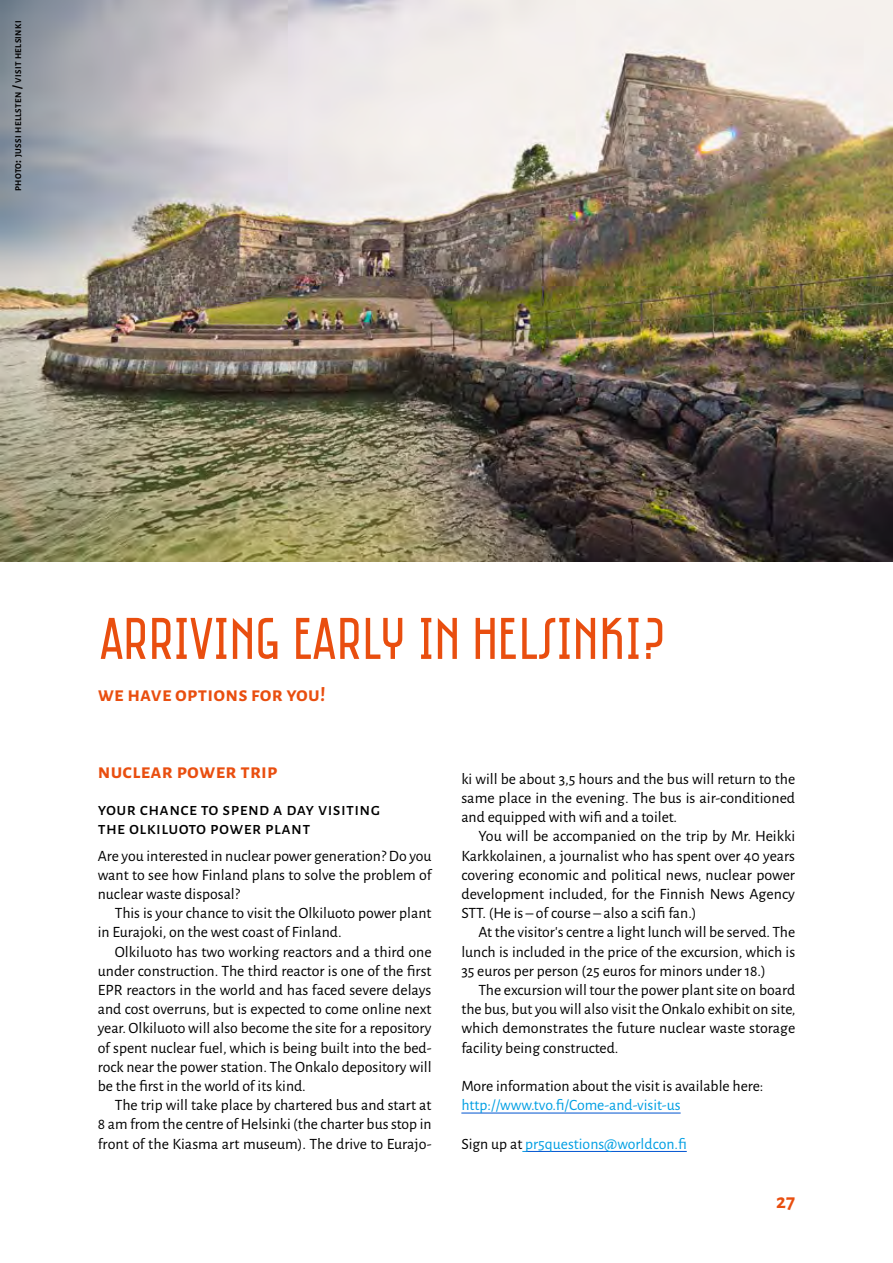
<style>
.page{position:relative;width:893px;height:1263px;background:#fff}
.page>*{position:absolute;margin:0;border:0;box-sizing:border-box;transform-origin:0 0}
.t1{font:60px "Saniretro";letter-spacing:.01em;color:#e94e0f}
.t2{font:700 21px "Alegreya Sans SC";letter-spacing:.01em;color:#e94e0f}
.t3{font:500 18px/19.2px "Alegreya Sans SC";letter-spacing:.02em;color:#000}
.t4{font:15.75px/19.2px "Alegreya Sans";color:#000;text-align:justify}
.t5{font:15.75px "Alegreya Sans";color:#009fe3}
.t6{font:700 8.85px "Alegreya Sans";letter-spacing:.045em;color:#000}
.s1{font-size:12.75px}
.s2{color:#000}
</style>
<div class="page">
<hr style="left:461px;top:1113px;width:220px;height:1px;background:#0054d1">
<hr style="left:525px;top:1151px;width:162px;height:1px;background:#0054d1">
<img style="left:0;top:0;width:893px;height:561px">
<p class="t6" style="left:12px;top:191px;width:172px;rotate:-90deg">photo<span class="s1">:</span> jussi hellsten <span class="s1">/</span> visit helsinki</p>
<h1 class="t1" style="left:98px;top:603px;width:569px">ARRIVING EARLY IN HELSINKI?</h1>
<h2 class="t2" style="left:98px;top:679px;width:229px">we have options for you!</h2>
<h2 class="t2" style="left:98px;top:755px;width:181px">nuclear power trip</h2>
<p class="t3" style="left:98px;top:798px;width:284px">your chance to spend a day visiting the olkiluoto power plant</p>
<p class="t4" style="left:98px;top:845px;width:336px">Are you interested in nuclear power generation? Do you want to see how Finland plans to solve the problem of nuclear waste disposal?</p>
<p class="t4" style="left:98px;top:903px;width:335px;text-indent:17px">This is your chance to visit the Olkiluoto power plant in Eurajoki, on the west coast of Finland.</p>
<p class="t4" style="left:98px;top:941px;width:335px;text-indent:17px">Olkiluoto has two working reactors and a third one under construction. The third reactor is one of the first EPR reactors in the world and has faced severe delays and cost overruns, but is expected to come online next year. Olkiluoto will also become the site for a repository of spent nuclear fuel, which is being built into the bed&shy;rock near the power station. The Onkalo depository will be the first in the world of its kind.</p>
<p class="t4" style="left:98px;top:1095px;width:335px;text-indent:17px">The trip will take place by chartered bus and start at 8 am from the centre of Helsinki (the charter bus stop in front of the Kiasma art museum). The drive to Eurajo-</p>
<p class="t4" style="left:461px;top:768px;width:335px">ki will be about 3,5 hours and the bus will return to the same place in the evening. The bus is air-conditioned and equipped with wifi and a toilet.</p>
<p class="t4" style="left:461px;top:826px;width:335px;text-indent:17px">You will be accompanied on the trip by Mr. Heikki Karkkolainen, a journalist who has spent over 40 years covering economic and political news, nuclear power development included, for the Finnish News Agency STT. (He is – of course – also a scifi fan.)</p>
<p class="t4" style="left:461px;top:922px;width:335px;text-indent:17px">At the visitor’s centre a light lunch will be served. The lunch is included in the price of the excursion, which is 35 euros per person (25 euros for minors under 18.)</p>
<p class="t4" style="left:461px;top:979px;width:336px;text-indent:17px">The excursion will tour the power plant site on board the bus, but you will also visit the Onkalo exhibit on site, which demonstrates the future nuclear waste storage facility being constructed.</p>
<p class="t4" style="left:461px;top:1075px;width:304px">More information about the visit is available here:</p>
<p class="t5" style="left:461px;top:1094px;width:221px">http://www.tvo.fi/Come-and-visit-us</p>
<p class="t5" style="left:461px;top:1133px;width:227px"><span class="s2">Sign up at</span> pr5questions@worldcon.fi</p>
<h2 class="t2" style="left:776px;top:1186px;width:21px">27</h2>
</div>
